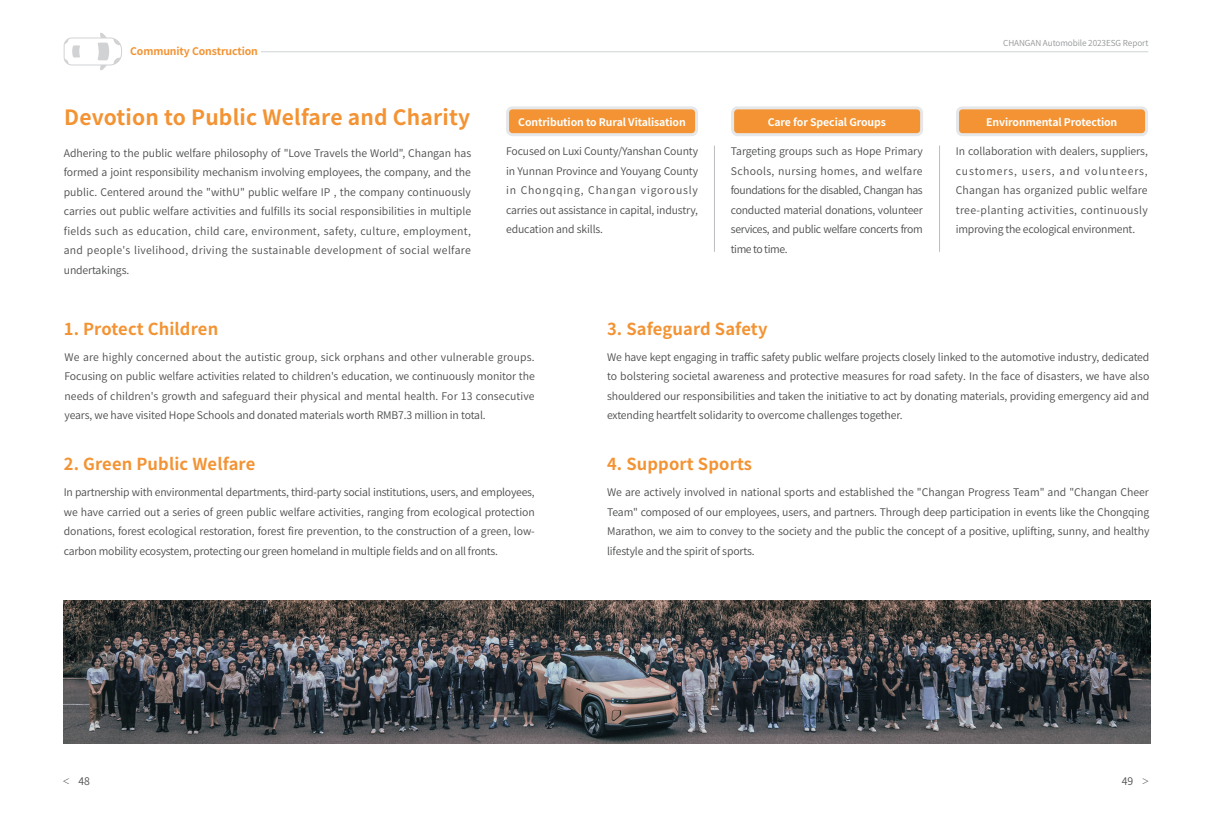
<style>
.page{position:relative;width:1212px;height:823px;background:#fff}
.page>*{position:absolute;margin:0;border:0;box-sizing:border-box;transform-origin:0 0}
.t1{font:700 21px "Source Han Sans CN";letter-spacing:.01em;color:#f39333}
.t2{font:700 16.5px "Source Han Sans CN";letter-spacing:.01em;color:#f39333}
.t3{font:10.5px/19.5px "Source Han Sans CN";letter-spacing:-.01em;color:#4b4c4d;text-align:justify}
.t4{font:700 10.5px "Source Han Sans CN";letter-spacing:-.01em;color:#fff}
.t5{font:700 10.5px "Source Han Sans CN";letter-spacing:-.01em;color:#f39333}
.t6{font:8.25px "Source Han Sans CN";letter-spacing:-.01em;color:#939598}
.s1{font-size:7.5px}
</style>
<div class="page">
<hr style="left:131px;top:51px;width:1017px;height:1px;background:#d1d2d4">
<svg style="left:64px;top:33px;width:58px;height:37px"></svg>
<div style="left:130px;top:46px;width:130px;height:11px;background:#fff"></div>
<div style="left:733px;top:108px;width:189px;height:27px;background:#f39333;border-radius:5px"></div>
<div style="left:731px;top:106px;width:192px;height:30px;border:3px solid #e6e7e9;border-radius:5px"></div>
<div style="left:957px;top:108px;width:189px;height:27px;background:#f39333;border-radius:5px"></div>
<div style="left:956px;top:106px;width:192px;height:30px;border:3px solid #e6e7e9;border-radius:5px"></div>
<hr style="left:714px;top:145px;width:1px;height:107px;background:#bcbdc0">
<hr style="left:939px;top:145px;width:1px;height:107px;background:#bcbdc0">
<div style="left:507px;top:108px;width:189px;height:27px;background:#f39333;border-radius:5px"></div>
<div style="left:506px;top:106px;width:192px;height:30px;border:3px solid #e6e7e9;border-radius:5px"></div>
<img style="left:64px;top:600px;width:1086px;height:143px">
<p class="t5" style="left:130px;top:46px;width:129px">Community Construction</p>
<p class="t6" style="left:1003px;top:38px;width:147px">CHANGAN Automobile 2023ESG Report</p>
<h1 class="t1" style="left:64px;top:106px;width:407px">Devotion to Public Welfare and Charity</h1>
<p class="t4" style="left:768px;top:116px;width:120px">Care for Special Groups</p>
<p class="t4" style="left:518px;top:116px;width:169px">Contribution to Rural Vitalisation</p>
<p class="t4" style="left:986px;top:116px;width:133px">Environmental Protection</p>
<p class="t3" style="left:506px;top:142px;width:193px">Focused on Luxi County/Yanshan County in Yunnan Province and Youyang County in Chongqing, Changan vigorously carries out assistance in capital, industry, education and skills.</p>
<p class="t3" style="left:64px;top:143px;width:409px">Adhering to the public welfare philosophy of "Love Travels the World", Changan has formed a joint responsibility mechanism involving employees, the company, and the public. Centered around the "withU" public welfare IP , the company continuously carries out public welfare activities and fulfills its social responsibilities in multiple fields such as education, child care, environment, safety, culture, employment, and people's livelihood, driving the sustainable development of social welfare undertakings.</p>
<p class="t3" style="left:731px;top:142px;width:194px">Targeting groups such as Hope Primary Schools, nursing homes, and welfare foundations for the disabled, Changan has conducted material donations, volunteer services, and public welfare concerts from time to time.</p>
<p class="t3" style="left:956px;top:142px;width:194px">In collaboration with dealers, suppliers, customers, users, and volunteers, Changan has organized public welfare tree-planting activities, continuously improving the ecological environment.</p>
<h2 class="t2" style="left:64px;top:320px;width:156px">1. Protect Children</h2>
<p class="t3" style="left:64px;top:347px;width:472px">We are highly concerned about the autistic group, sick orphans and other vulnerable groups.<br>Focusing on public welfare activities related to children's education, we continuously monitor the needs of children's growth and safeguard their physical and mental health. For 13 consecutive years, we have visited Hope Schools and donated materials worth RMB7.3 million in total.</p>
<h2 class="t2" style="left:64px;top:455px;width:193px">2. Green Public Welfare</h2>
<p class="t3" style="left:64px;top:482px;width:473px">In partnership with environmental departments, third-party social institutions, users, and employees, we have carried out a series of green public welfare activities, ranging from ecological protection donations, forest ecological restoration, forest fire prevention, to the construction of a green, low&shy;carbon mobility ecosystem, protecting our green homeland in multiple fields and on all fronts.</p>
<h2 class="t2" style="left:607px;top:320px;width:162px">3. Safeguard Safety</h2>
<p class="t3" style="left:607px;top:347px;width:544px">We have kept engaging in traffic safety public welfare projects closely linked to the automotive industry, dedicated to bolstering societal awareness and protective measures for road safety. In the face of disasters, we have also shouldered our responsibilities and taken the initiative to act by donating materials, providing emergency aid and extending heartfelt solidarity to overcome challenges together.</p>
<h2 class="t2" style="left:607px;top:455px;width:147px">4. Support Sports</h2>
<p class="t3" style="left:607px;top:482px;width:544px">We are actively involved in national sports and established the "Changan Progress Team" and "Changan Cheer Team" composed of our employees, users, and partners. Through deep participation in events like the Chongqing Marathon, we aim to convey to the society and the public the concept of a positive, uplifting, sunny, and healthy lifestyle and the spirit of sports.</p>
<p class="t3" style="left:63px;top:771px;width:29px"><span class="s1">＜</span> 48</p>
<p class="t3" style="left:1122px;top:771px;width:29px">49 <span class="s1">＞</span></p>
</div>
